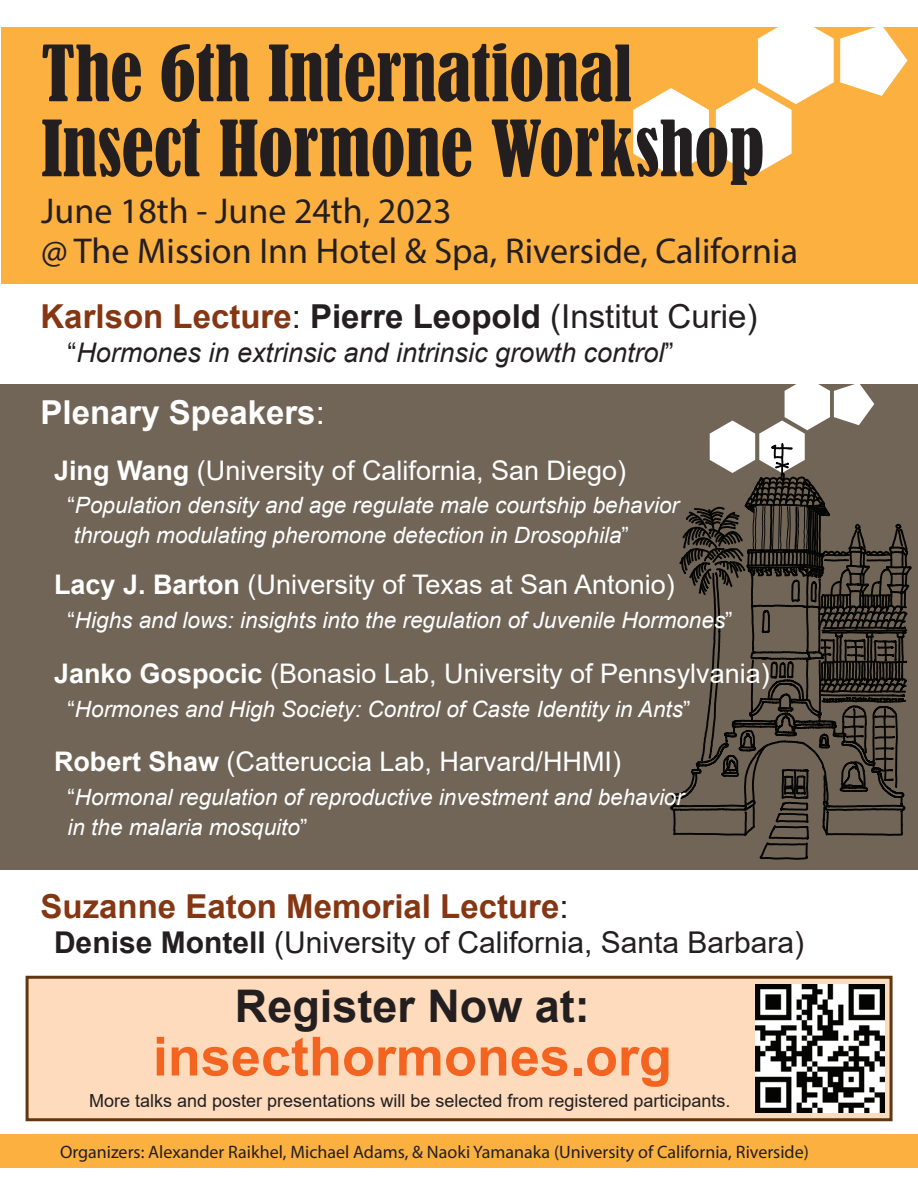
<style>
.page{position:relative;width:918px;height:1188px;background:#fff}
.page>*{position:absolute;margin:0;border:0;box-sizing:border-box;transform-origin:0 0}
.t1{font:condensed 72px/75px "Bernard";color:#231f20}
.t2{font:700 54px "Arial";color:#f36421}
.t3{font:700 45px "Arial";color:#231f20}
.t4{font:36px/40.5px "Myriad Pro";color:#231f20}
.t5{font:33px "Arial";color:#231f20}
.t6{font:700 33px "Arial";color:#853613}
.t7{font:700 33px "Arial";color:#fff}
.t8{font:30px "Arial";color:#231f20}
.t9{font:27px "Arial";color:#fff}
.t10{font:italic 27px "Arial";color:#231f20}
.t11{font:italic 22.5px/30px "Arial";color:#fff}
.t12{font:18px "Myriad Pro";color:#231f20}
.t13{font:18px "Arial";color:#231f20}
.s1{font-weight:700;color:#853613}
.s2{font-weight:700}
.s3{font-style:normal}
.s4{font-weight:400}
.s5{font-weight:400;color:#231f20}
</style>
<div class="page">
<div style="left:0;top:384px;width:918px;height:486px;background:#716557"></div>
<svg style="left:637px;top:384px;width:275px;height:592px"></svg>
<div style="left:0;top:1134px;width:918px;height:34px;background:#fbb03f"></div>
<div style="left:2px;top:27px;width:916px;height:257px;background:#fbb03f"></div>
<svg style="left:633px;top:88px;width:76px;height:87px"></svg>
<svg style="left:716px;top:27px;width:118px;height:148px"></svg>
<svg style="left:840px;top:27px;width:68px;height:69px"></svg>
<div style="left:26px;top:976px;width:867px;height:145px;background:#fddbbc;border:3px solid #603711"></div>
<img style="left:756px;top:984px;width:128px;height:129px">
<h1 class="t1" style="left:41px;top:37px;width:725px">The 6th International<br>Insect Hormone Workshop</h1>
<h3 class="t4" style="left:41px;top:190px;width:758px">June 18th - June 24th, 2023<br>@ The Mission Inn Hotel &amp; Spa, Riverside, California</h3>
<h3 class="t5" style="left:40px;top:294px;width:718px"><span class="s1">Karlson Lecture</span>: <span class="s2">Pierre Leopold</span> (Institut Curie)</h3>
<p class="t10" style="left:68px;top:335px;width:608px"><span class="s3">“</span>Hormones in extrinsic and intrinsic growth control<span class="s3">”</span></p>
<h3 class="t7" style="left:40px;top:390px;width:286px">Plenary Speakers<span class="s4">:</span></h3>
<p class="t9" style="left:54px;top:452px;width:574px"><span class="s2">Jing Wang</span> (University of California, San Diego)</p>
<p class="t11" style="left:68px;top:490px;width:613px"><span class="s3">“</span>Population density and age regulate male courtship behavior through modulating pheromone detection in Drosophila<span class="s3">”</span></p>
<p class="t9" style="left:54px;top:566px;width:622px"><span class="s2">Lacy J. Barton</span> (University of Texas at San Antonio)</p>
<p class="t11" style="left:68px;top:606px;width:667px"><span class="s3">“</span>Highs and lows: insights into the regulation of Juvenile Hormones<span class="s3">”</span></p>
<p class="t9" style="left:54px;top:654px;width:717px"><span class="s2">Janko Gospocic</span> (Bonasio Lab, University of Pennsylvania)</p>
<p class="t11" style="left:68px;top:694px;width:625px"><span class="s3">“</span>Hormones and High Society: Control of Caste Identity in Ants<span class="s3">”</span></p>
<p class="t9" style="left:54px;top:743px;width:569px"><span class="s2">Robert Shaw</span> (Catteruccia Lab, Harvard/HHMI)</p>
<p class="t11" style="left:68px;top:783px;width:618px"><span class="s3">“</span>Hormonal regulation of reproductive investment and behavior in the malaria mosquito<span class="s3">”</span></p>
<h3 class="t6" style="left:40px;top:883px;width:530px">Suzanne Eaton Memorial Lecture<span class="s5">:</span></h3>
<h3 class="t8" style="left:54px;top:921px;width:752px"><span class="s2">Denise Montell</span> (University of California, Santa Barbara)</h3>
<h3 class="t3" style="left:235px;top:975px;width:357px">Register Now at:</h3>
<h2 class="t2" style="left:153px;top:1018px;width:521px">insecthormones.org</h2>
<p class="t13" style="left:89px;top:1088px;width:643px">More talks and poster presentations will be selected from registered participants.</p>
<p class="t12" style="left:60px;top:1141px;width:750px">Organizers: Alexander Raikhel, Michael Adams, &amp; Naoki Yamanaka (University of California, Riverside)</p>
</div>
